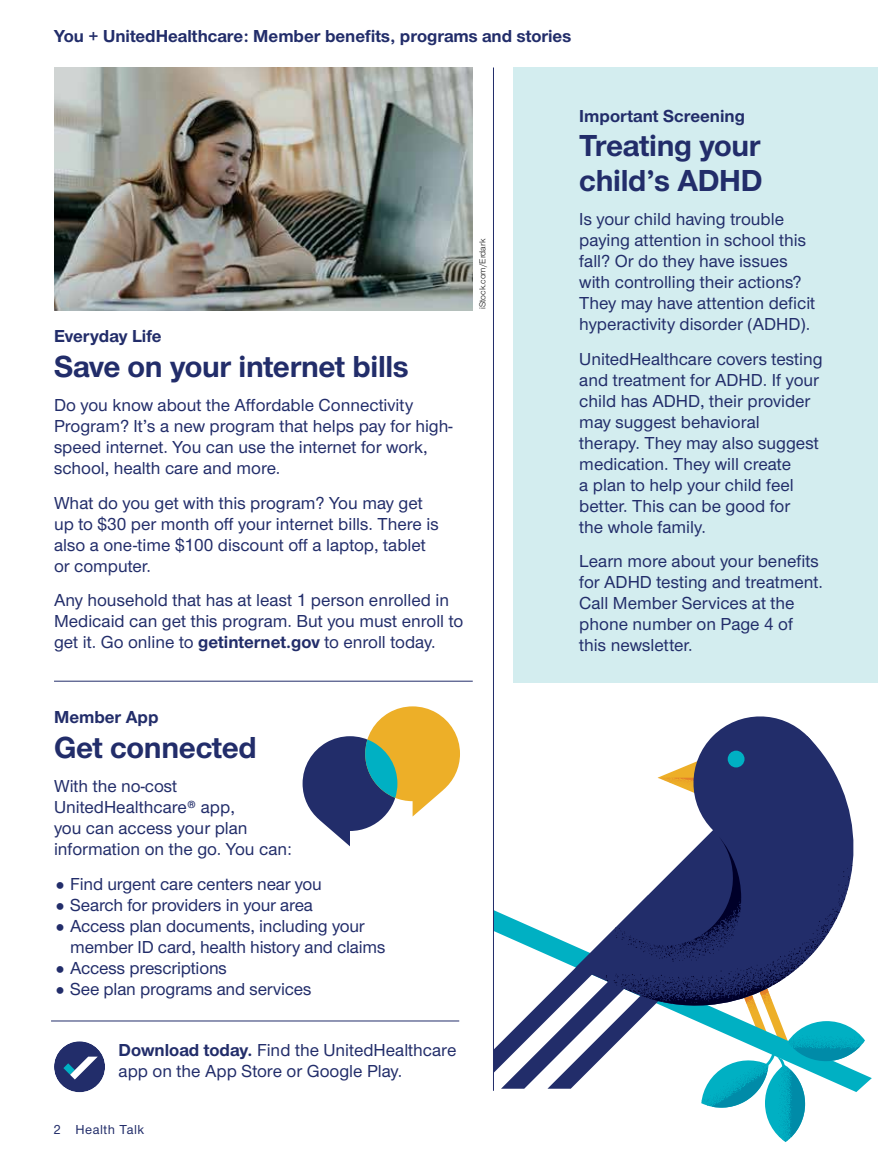
<style>
.page{position:relative;width:878px;height:1161px;background:#fff}
.page>*{position:absolute;margin:0;border:0;box-sizing:border-box;transform-origin:0 0}
.Hed_sans_primary_AMC{font:700 31.5px/34.5px "UHC Sans";letter-spacing:-.01em;color:#222d6a}
.Sans_no_indent_AMC{font:500 18px/21px "UHC Sans";color:#222d6a}
.t1{font:700 18px "UHC Sans";color:#222d6a}
.CTA_new_AMC{font:500 18px/21px "UHC Sans";color:#222d6a}
.Folio_V_AMC{font:500 13.5px "UHC Sans";letter-spacing:.04em;color:#222d6a}
.Legal_language_AMC{font:9px "UHC Sans";color:#121212}
.s1{font-weight:700}
</style>
<div class="page">
<hr style="left:51px;top:1021px;width:408px;height:1px;background:#222d6a">
<div style="left:513px;top:68px;width:365px;height:615px;background:#d3edef"></div>
<hr style="left:54px;top:681px;width:418px;height:1px;background:#222d6a">
<svg style="left:494px;top:910px;width:111px;height:179px"></svg>
<svg style="left:575px;top:910px;width:30px;height:97px"></svg>
<svg style="left:605px;top:716px;width:260px;height:426px"></svg>
<hr style="left:493px;top:67px;width:1px;height:1024px;background:#222d6a">
<img style="left:54px;top:68px;width:418px;height:242px">
<svg style="left:302px;top:706px;width:158px;height:140px"></svg>
<div style="left:54px;top:1041px;width:51px;height:51px;background:#222d6a;border-radius:50%"></div>
<svg style="left:63px;top:1057px;width:35px;height:23px"></svg>
<p class="t1" style="left:54px;top:24px;width:519px">You + UnitedHealthcare: Member benefits, programs and stories</p>
<p class="t1" style="left:54px;top:324px;width:109px">Everyday Life</p>
<p class="Hed_sans_primary_AMC" style="left:54px;top:348px;width:356px">Save on your internet bills</p>
<p class="Sans_no_indent_AMC" style="left:54px;top:394px;width:400px">Do you know about the Affordable Connectivity Program? It’s a new program that helps pay for high&shy;speed internet. You can use the internet for work, school, health care and more.</p>
<p class="Sans_no_indent_AMC" style="left:54px;top:491px;width:386px">What do you get with this program? You may get up to $30 per month off your internet bills. There is also a one-time $100 discount off a laptop, tablet or computer.</p>
<p class="Sans_no_indent_AMC" style="left:54px;top:589px;width:411px">Any household that has at least 1 person enrolled in<br>Medicaid can get this program. But you must enroll to get it. Go online to <span class="s1">getinternet.gov</span> to enroll today.</p>
<p class="Legal_language_AMC" style="left:476px;top:309px;width:72px;rotate:-90deg">iStock.com/Erdark</p>
<p class="t1" style="left:54px;top:705px;width:106px">Member App</p>
<p class="Hed_sans_primary_AMC" style="left:54px;top:729px;width:204px">Get connected</p>
<p class="Sans_no_indent_AMC" style="left:54px;top:775px;width:239px">With the no-cost<br>UnitedHealthcare® app,<br>you can access your plan information on the go. You can:</p>
<p class="Sans_no_indent_AMC" style="left:70px;top:872px;width:253px">Find urgent care centers near you</p>
<p class="Sans_no_indent_AMC" style="left:70px;top:893px;width:244px">Search for providers in your area</p>
<p class="Sans_no_indent_AMC" style="left:70px;top:914px;width:317px">Access plan documents, including your member ID card, health history and claims</p>
<p class="Sans_no_indent_AMC" style="left:70px;top:956px;width:158px">Access prescriptions</p>
<p class="Sans_no_indent_AMC" style="left:70px;top:977px;width:243px">See plan programs and services</p>
<p class="CTA_new_AMC" style="left:119px;top:1039px;width:339px"><span class="s1">Download today.</span> Find the UnitedHealthcare app on the App Store or Google Play.</p>
<p class="Folio_V_AMC" style="left:54px;top:1120px;width:92px">2 Health Talk</p>
<p class="t1" style="left:579px;top:103px;width:167px">Important Screening</p>
<p class="Hed_sans_primary_AMC" style="left:579px;top:127px;width:185px">Treating your child’s ADHD</p>
<p class="Sans_no_indent_AMC" style="left:579px;top:208px;width:237px">Is your child having trouble paying attention in school this fall? Or do they have issues with controlling their actions?<br>They may have attention deficit hyperactivity disorder (ADHD).</p>
<p class="Sans_no_indent_AMC" style="left:579px;top:347px;width:245px">UnitedHealthcare covers testing and treatment for ADHD. If your child has ADHD, their provider may suggest behavioral therapy. They may also suggest medication. They will create<br>a plan to help your child feel better. This can be good for<br>the whole family.</p>
<p class="Sans_no_indent_AMC" style="left:579px;top:550px;width:245px">Learn more about your benefits for ADHD testing and treatment.<br>Call Member Services at the phone number on Page 4 of this newsletter.</p>
</div>
